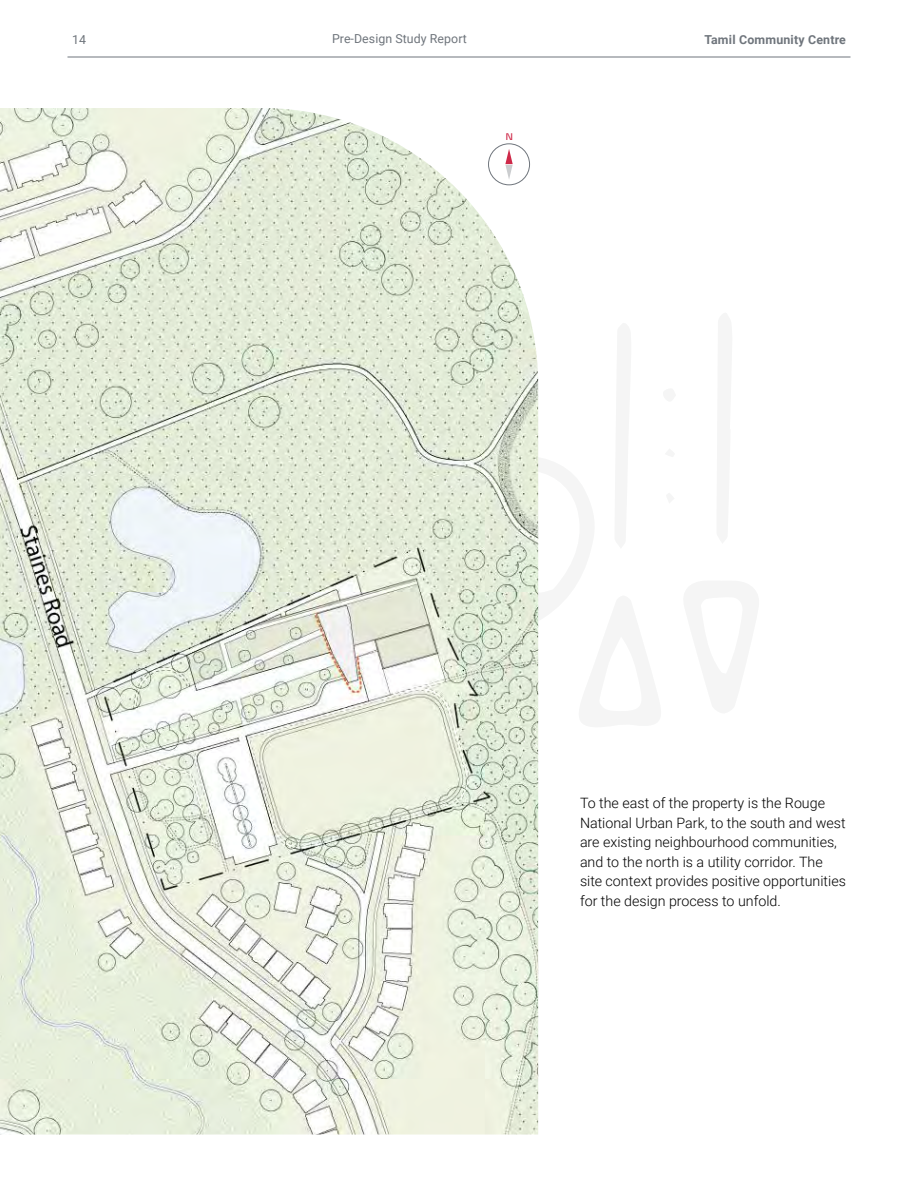
<style>
.page{position:relative;width:918px;height:1188px;background:#fff}
.page>*{position:absolute;margin:0;border:0;box-sizing:border-box;transform-origin:0 0}
.t1{font:300 14.25px/19.5px "Roboto";color:#000}
.t2{font:12.3px "Roboto";letter-spacing:.005em;color:#6f757c}
.t3{font:700 12.3px "Roboto";letter-spacing:.015em;color:#6f757c}
.t4{font:600 12px "Darker Grotesque";color:#ce2949}
</style>
<div class="page">
<hr style="left:68px;top:57px;width:782px;height:1px;background:#6f757c">
<img style="left:0;top:108px;width:538px;height:1027px">
<div style="left:488px;top:143px;width:42px;height:42px;border:1px solid #6f757c;border-radius:50%"></div>
<svg style="left:505px;top:149px;width:8px;height:31px"></svg>
<p class="t2" style="left:72px;top:31px;width:16px">14</p>
<p class="t2" style="left:332px;top:30px;width:136px">Pre-Design Study Report</p>
<p class="t3" style="left:704px;top:31px;width:143px">Tamil Community Centre</p>
<p class="t4" style="left:506px;top:127px;width:9px">N</p>
<p class="t1" style="left:580px;top:793px;width:267px">To the east of the property is the Rouge National Urban Park, to the south and west are existing neighbourhood communities, and to the north is a utility corridor. The site context provides positive opportunities for the design process to unfold.</p>
</div>
